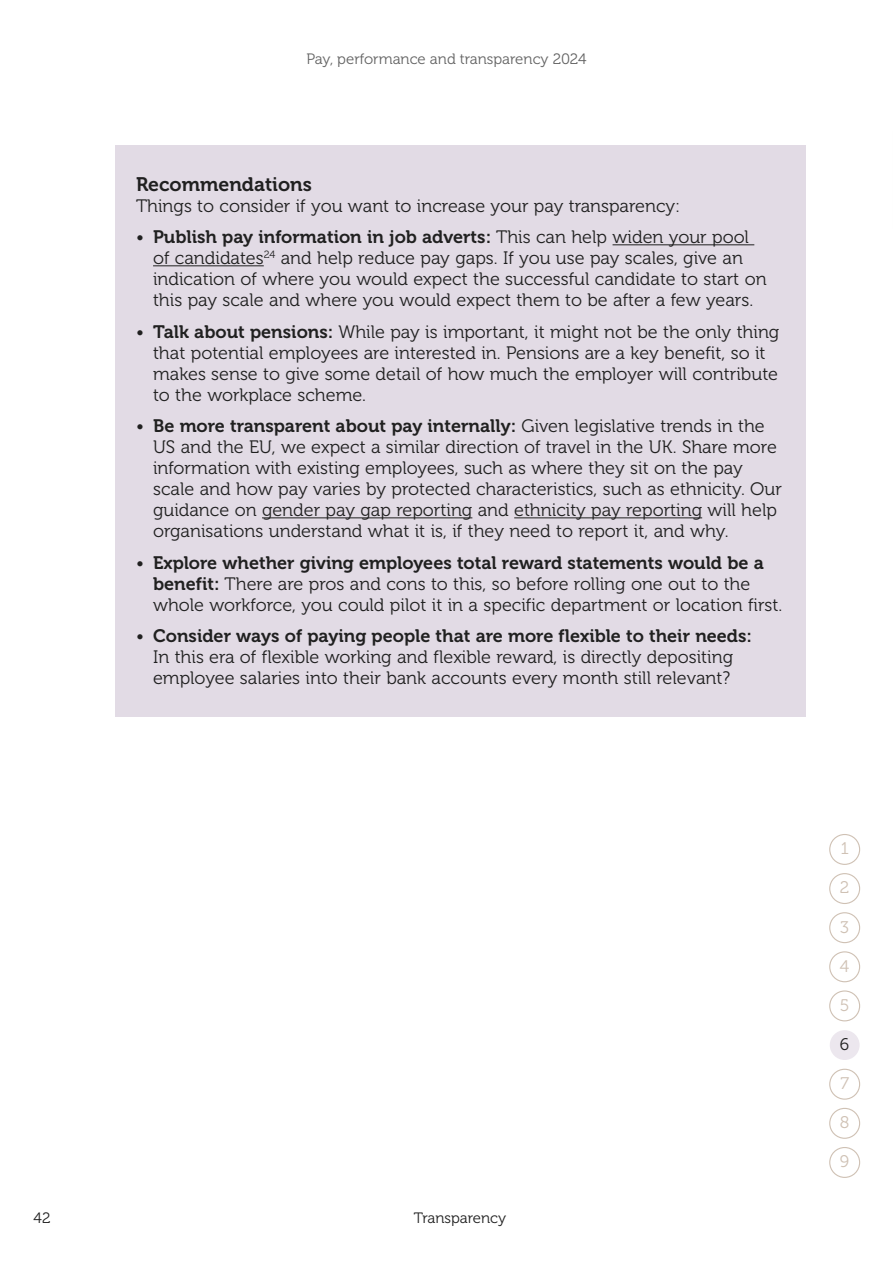
<style>
.page{position:relative;width:893px;height:1263px;background:#fff}
.page>*{position:absolute;margin:0;border:0;box-sizing:border-box;transform-origin:0 0}
.Subhead_1{font:19.5px "Museo 700";color:#202020}
.Bullet{font:18px/21px "Museo 300";color:#202020}
.B_body{font:18px "Museo 300";color:#202020}
.t1{font:16.8px "Museo 300";color:#cfc1b4}
.t2{font:16.8px "Museo 300";color:#202020}
.t3{font:15px "Museo 300";color:#636363}
.t4{font:15px "Museo 300";color:#202020}
.s1{font-family:"Museo 700"}
</style>
<div class="page">
<div style="left:829px;top:834px;width:31px;height:31px;border:1px solid #cfc1b4;border-radius:50%"></div>
<div style="left:829px;top:873px;width:31px;height:31px;border:1px solid #cfc1b4;border-radius:50%"></div>
<div style="left:829px;top:912px;width:31px;height:31px;border:1px solid #cfc1b4;border-radius:50%"></div>
<div style="left:829px;top:951px;width:31px;height:31px;border:1px solid #cfc1b4;border-radius:50%"></div>
<div style="left:829px;top:990px;width:31px;height:31px;border:1px solid #cfc1b4;border-radius:50%"></div>
<div style="left:829px;top:1069px;width:31px;height:31px;border:1px solid #cfc1b4;border-radius:50%"></div>
<div style="left:829px;top:1108px;width:31px;height:31px;border:1px solid #cfc1b4;border-radius:50%"></div>
<div style="left:829px;top:1147px;width:31px;height:31px;border:1px solid #cfc1b4;border-radius:50%"></div>
<div style="left:116px;top:145px;width:690px;height:571px;background:#e2dbe5"></div>
<hr style="left:613px;top:244px;width:141px;height:1px;background:#202020">
<hr style="left:153px;top:265px;width:111px;height:1px;background:#202020">
<hr style="left:262px;top:517px;width:210px;height:1px;background:#202020">
<hr style="left:514px;top:517px;width:188px;height:1px;background:#202020">
<div style="left:830px;top:1030px;width:30px;height:30px;background:#ece7ee;border-radius:50%"></div>
<p class="t4" style="left:34px;top:1210px;width:19px">42</p>
<p class="t3" style="left:306px;top:51px;width:282px">Pay, performance and transparency 2024</p>
<h1 class="Subhead_1" style="left:136px;top:173px;width:177px">Recommendations</h1>
<p class="B_body" style="left:136px;top:196px;width:546px">Things to consider if you want to increase your pay transparency:</p>
<p class="Bullet" style="left:153px;top:227px;width:615px;text-indent:-17px">• <span class="s1">Publish pay information in job adverts:</span> This can help widen your pool of candidates<sup>24</sup> and help reduce pay gaps. If you use pay scales, give an indication of where you would expect the successful candidate to start on this pay scale and where you would expect them to be after a few years.</p>
<p class="Bullet" style="left:153px;top:321px;width:628px;text-indent:-17px">• <span class="s1">Talk about pensions:</span> While pay is important, it might not be the only thing that potential employees are interested in. Pensions are a key benefit, so it makes sense to give some detail of how much the employer will contribute to the workplace scheme.</p>
<p class="Bullet" style="left:153px;top:416px;width:630px;text-indent:-17px">• <span class="s1">Be more transparent about pay internally:</span> Given legislative trends in the US and the EU, we expect a similar direction of travel in the UK. Share more information with existing employees, such as where they sit on the pay scale and how pay varies by protected characteristics, such as ethnicity. Our guidance on gender pay gap reporting and ethnicity pay reporting will help organisations understand what it is, if they need to report it, and why.</p>
<p class="Bullet" style="left:153px;top:552px;width:631px;text-indent:-17px">• <span class="s1">Explore whether giving employees total reward statements would be a benefit:</span> There are pros and cons to this, so before rolling one out to the whole workforce, you could pilot it in a specific department or location first.</p>
<p class="Bullet" style="left:136px;top:626px;width:617px;text-align:center">• <span class="s1">Consider ways of paying people that are more flexible to their needs:<br></span>In this era of flexible working and flexible reward, is directly depositing employee salaries into their bank accounts every month still relevant?</p>
<p class="t4" style="left:414px;top:1210px;width:94px">Transparency</p>
<p class="t1" style="left:841px;top:839px;width:9px">1</p>
<p class="t1" style="left:840px;top:879px;width:11px">2</p>
<p class="t1" style="left:840px;top:918px;width:10px">3</p>
<p class="t1" style="left:840px;top:957px;width:11px">4</p>
<p class="t1" style="left:840px;top:996px;width:11px">5</p>
<p class="t2" style="left:840px;top:1035px;width:11px">6</p>
<p class="t1" style="left:840px;top:1074px;width:10px">7</p>
<p class="t1" style="left:840px;top:1113px;width:11px">8</p>
<p class="t1" style="left:840px;top:1152px;width:11px">9</p>
</div>
